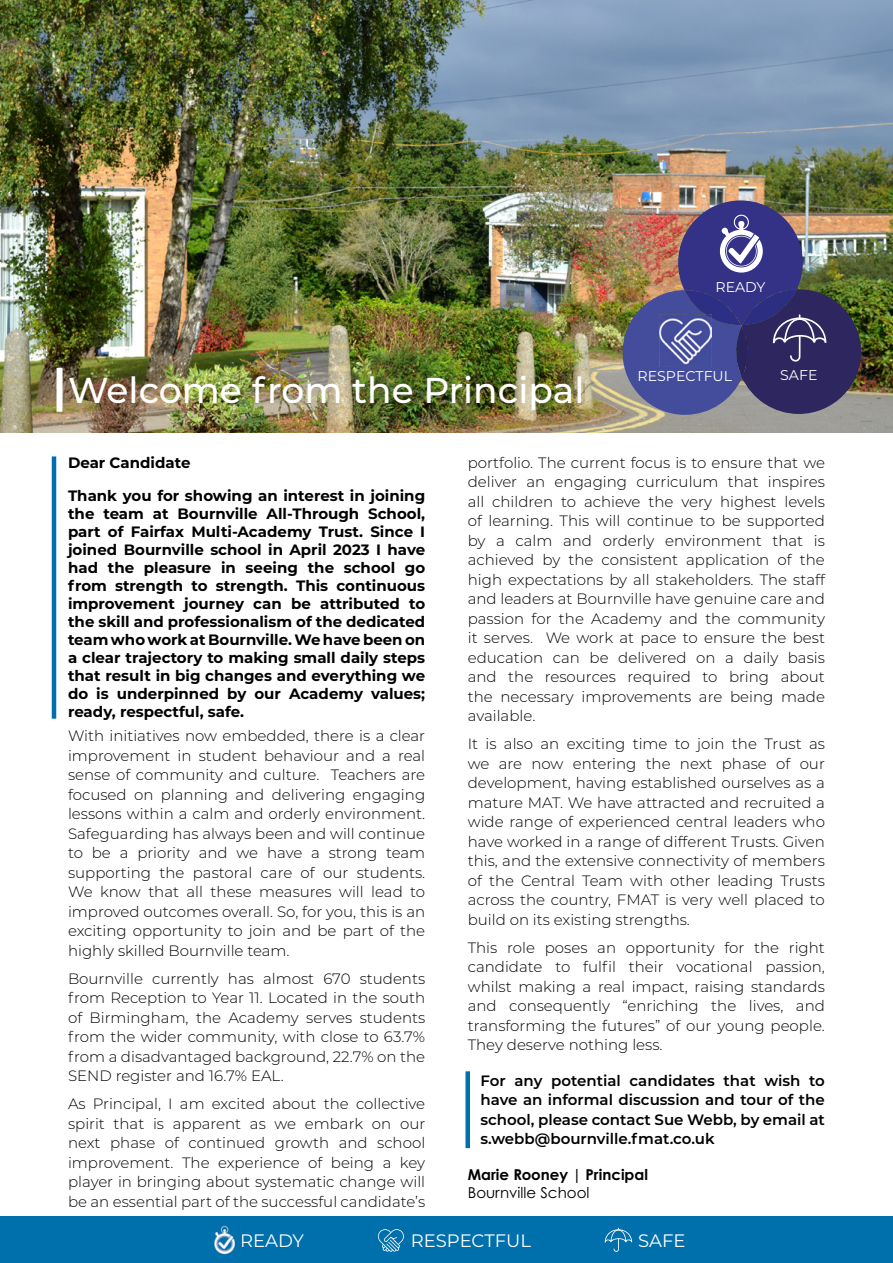
<style>
.page{position:relative;width:893px;height:1263px;background:#fff}
.page>*{position:absolute;margin:0;border:0;box-sizing:border-box;transform-origin:0 0}
.t1{font:500 36px "Montserrat";color:#fff}
.t2{font:18px "Montserrat";color:#fff}
.t3{font:300 15px/19.5px "Montserrat";color:#000;text-align:justify}
.t4{font:700 15px/18px "Montserrat";color:#000;text-align:justify}
.t5{font:600 15px/19.5px "Montserrat";color:#000;text-align:justify}
.t6{font:700 15px "Century Gothic Pro";color:#000}
.t7{font:15px "Century Gothic Pro";color:#000}
.t8{font:14.1px "Montserrat";color:#fff}
</style>
<div class="page">
<div style="left:0;top:1216px;width:893px;height:47px;background:#0070ac"></div>
<img style="left:213px;top:1224px;width:23px;height:31px">
<svg style="left:605px;top:1228px;width:27px;height:24px"></svg>
<svg style="left:378px;top:1229px;width:26px;height:23px"></svg>
<div style="left:465px;top:1071px;width:5px;height:77px;background:#0070ac"></div>
<img style="left:0;top:0;width:893px;height:432px">
<div style="left:57px;top:368px;width:6px;height:44px;background:#fff"></div>
<img style="left:623px;top:200px;width:238px;height:215px">
<hr style="left:52px;top:456px;width:4px;height:263px;background:#0070ac">
<p class="t8" style="left:715px;top:277px;width:52px">READY</p>
<h1 class="t1" style="left:68px;top:365px;width:518px">Welcome from the Principal</h1>
<p class="t8" style="left:638px;top:366px;width:96px">RESPECTFUL</p>
<p class="t8" style="left:780px;top:366px;width:39px">SAFE</p>
<p class="t4" style="left:68px;top:453px;width:124px">Dear Candidate</p>
<p class="t4" style="left:68px;top:486px;width:359px">Thank you for showing an interest in joining the team at Bournville All-Through School, part of Fairfax Multi-Academy Trust. Since I joined Bournville school in April 2023 I have had the pleasure in seeing the school go from strength to strength. This continuous improvement journey can be attributed to the skill and professionalism of the dedicated team who work at Bournville. We have been on a clear trajectory to making small daily steps that result in big changes and everything we do is underpinned by our Academy values; ready, respectful, safe.</p>
<p class="t3" style="left:68px;top:726px;width:359px">With initiatives now embedded, there is a clear improvement in student behaviour and a real sense of community and culture. Teachers are focused on planning and delivering engaging lessons within a calm and orderly environment.<br>Safeguarding has always been and will continue to be a priority and we have a strong team supporting the pastoral care of our students.<br>We know that all these measures will lead to improved outcomes overall. So, for you, this is an exciting opportunity to join and be part of the highly skilled Bournville team.</p>
<p class="t3" style="left:68px;top:968px;width:359px">Bournville currently has almost 670 students from Reception to Year 11. Located in the south of Birmingham, the Academy serves students from the wider community, with close to 63.7% from a disadvantaged background, 22.7% on the SEND register and 16.7% EAL.</p>
<p class="t3" style="left:68px;top:1094px;width:359px">As Principal, I am excited about the collective spirit that is apparent as we embark on our next phase of continued growth and school improvement. The experience of being a key player in bringing about systematic change will be an essential part of the successful candidate’s</p>
<p class="t3" style="left:468px;top:452px;width:359px">portfolio. The current focus is to ensure that we deliver an engaging curriculum that inspires all children to achieve the very highest levels of learning. This will continue to be supported by a calm and orderly environment that is achieved by the consistent application of the high expectations by all stakeholders. The staff and leaders at Bournville have genuine care and passion for the Academy and the community it serves. We work at pace to ensure the best education can be delivered on a daily basis and the resources required to bring about the necessary improvements are being made available.</p>
<p class="t3" style="left:468px;top:734px;width:359px">It is also an exciting time to join the Trust as we are now entering the next phase of our development, having established ourselves as a mature MAT. We have attracted and recruited a wide range of experienced central leaders who have worked in a range of different Trusts. Given this, and the extensive connectivity of members of the Central Team with other leading Trusts across the country, FMAT is very well placed to build on its existing strengths.</p>
<p class="t3" style="left:468px;top:937px;width:359px">This role poses an opportunity for the right candidate to fulfil their vocational passion, whilst making a real impact, raising standards and consequently “enriching the lives, and transforming the futures” of our young people.<br>They deserve nothing less.</p>
<p class="t5" style="left:480px;top:1070px;width:346px">For any potential candidates that wish to have an informal discussion and tour of the school, please contact Sue Webb, by email at s.webb@bournville.fmat.co.uk</p>
<p class="t6" style="left:468px;top:1165px;width:182px">Marie Rooney | Principal</p>
<p class="t7" style="left:468px;top:1183px;width:123px">Bournville School</p>
<p class="t2" style="left:240px;top:1228px;width:65px">READY</p>
<p class="t2" style="left:411px;top:1228px;width:122px">RESPECTFUL</p>
<p class="t2" style="left:638px;top:1228px;width:49px">SAFE</p>
</div>
